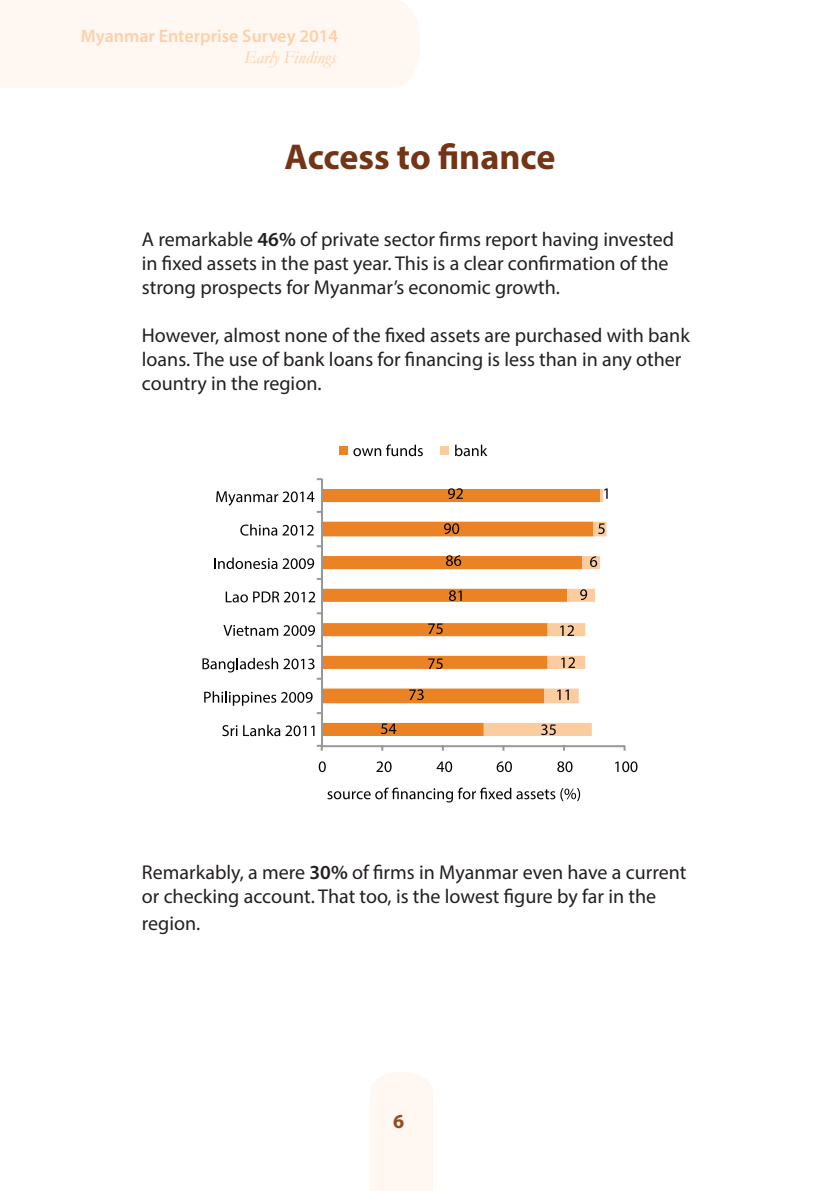
<style>
.page{position:relative;width:840px;height:1191px;background:#fff}
.page>*{position:absolute;margin:0;border:0;box-sizing:border-box;transform-origin:0 0}
.t1{font:700 36px "Myriad Pro";color:#733515}
.t2{font:20px/24px "Myriad Pro";color:#231f20}
.t3{font:700 20px "Myriad Pro";color:#974920}
.t4{font:600 18px "Myriad Pro";color:#fdd0a7}
.t5{font:italic 18px "Garamond";color:#fdd0a7}
.s1{font-weight:600}
</style>
<div class="page">
<div style="left:370px;top:1091px;width:62px;height:100px;background:#fef7f2"></div>
<div style="left:370px;top:1071px;width:62px;height:40px;background:#fef7f2;border-radius:50%"></div>
<div style="left:0;top:0;width:394px;height:87px;background:#fef7f2"></div>
<div style="left:372px;top:0;width:48px;height:87px;background:#fef7f2;border-radius:50%"></div>
<svg style="left:323px;top:489px;width:160px;height:247px"></svg>
<hr style="left:322px;top:745px;width:302px;height:2px;background:#989898">
<hr style="left:321px;top:479px;width:2px;height:267px;background:#989898">
<svg style="left:316px;top:745px;width:6px;height:5px"></svg>
<svg style="left:318px;top:761px;width:7px;height:11px"></svg>
<svg style="left:376px;top:761px;width:15px;height:11px"></svg>
<svg style="left:436px;top:761px;width:16px;height:11px"></svg>
<svg style="left:496px;top:761px;width:15px;height:11px"></svg>
<svg style="left:557px;top:761px;width:15px;height:11px"></svg>
<svg style="left:615px;top:761px;width:22px;height:11px"></svg>
<svg style="left:222px;top:725px;width:15px;height:11px"></svg>
<svg style="left:243px;top:724px;width:71px;height:12px"></svg>
<svg style="left:204px;top:691px;width:108px;height:15px"></svg>
<svg style="left:202px;top:658px;width:119px;height:21px"></svg>
<svg style="left:223px;top:625px;width:92px;height:11px"></svg>
<svg style="left:225px;top:591px;width:90px;height:11px"></svg>
<svg style="left:214px;top:557px;width:100px;height:12px"></svg>
<svg style="left:240px;top:524px;width:73px;height:11px"></svg>
<svg style="left:216px;top:491px;width:98px;height:14px"></svg>
<div style="left:339px;top:447px;width:8px;height:8px;background:#eb8223"></div>
<svg style="left:353px;top:444px;width:69px;height:12px"></svg>
<div style="left:440px;top:447px;width:8px;height:8px;background:#fccca1"></div>
<svg style="left:455px;top:445px;width:32px;height:11px"></svg>
<svg style="left:327px;top:787px;width:252px;height:15px"></svg>
<svg style="left:445px;top:555px;width:16px;height:11px"></svg>
<svg style="left:448px;top:590px;width:13px;height:11px"></svg>
<svg style="left:447px;top:488px;width:15px;height:11px"></svg>
<svg style="left:443px;top:523px;width:16px;height:11px"></svg>
<svg style="left:409px;top:689px;width:14px;height:11px"></svg>
<svg style="left:381px;top:723px;width:15px;height:11px"></svg>
<svg style="left:428px;top:623px;width:14px;height:11px"></svg>
<svg style="left:428px;top:658px;width:14px;height:11px"></svg>
<svg style="left:483px;top:488px;width:124px;height:248px"></svg>
<p class="t4" style="left:81px;top:24px;width:259px">Myanmar Enterprise Survey 2014</p>
<p class="t5" style="left:244px;top:46px;width:93px">Early Findings</p>
<p class="t1" style="left:284px;top:133px;width:272px">Access to finance</p>
<p class="t2" style="left:142px;top:227px;width:533px">A remarkable <span class="s1">46%</span> of private sector firms report having invested in fixed assets in the past year. This is a clear confirmation of the strong prospects for Myanmar’s economic growth.</p>
<p class="t2" style="left:142px;top:323px;width:549px">However, almost none of the fixed assets are purchased with bank loans. The use of bank loans for financing is less than in any other country in the region.</p>
<p class="t2" style="left:142px;top:860px;width:545px">Remarkably, a mere <span class="s1">30%</span> of firms in Myanmar even have a current or checking account. That too, is the lowest figure by far in the</p>
<p class="t2" style="left:142px;top:910px;width:60px">region.</p>
<p class="t3" style="left:393px;top:1107px;width:13px">6</p>
</div>
